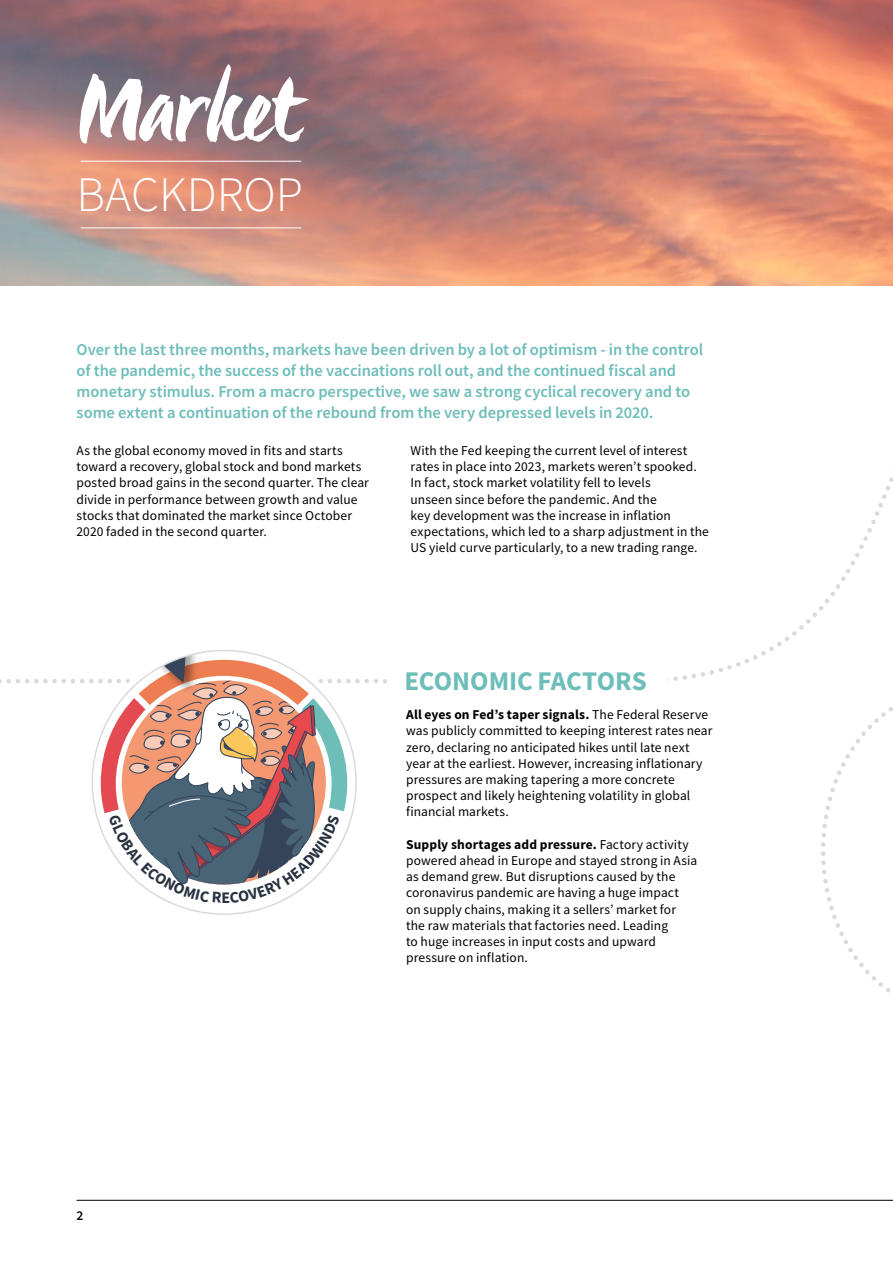
<style>
.page{position:relative;width:893px;height:1263px;background:#fff}
.page>*{position:absolute;margin:0;border:0;box-sizing:border-box;transform-origin:0 0}
.t1{font:99.9px "Origo";letter-spacing:-.02em;color:#fff}
.t2{font:300 49.5px "Source Sans Pro";color:#fff}
.L1_PAGE_TITLE{font:700 27px "Source Sans Pro";color:#6dbdb9}
._00_Highlight{font:600 16.5px/21px "Source Sans Pro";letter-spacing:-.005em;color:#6dbdb9}
._0B_Body__Bolded_1st{font:13.5px/16.2px "Source Sans Pro";letter-spacing:.005em;color:#000}
._0B_Body{font:13.5px/16.2px "Source Sans Pro";letter-spacing:.01em;color:#000}
.t3{font:600 13.5px "Source Sans Pro";color:#000}
.s1{font-weight:700}
</style>
<div class="page">
<img style="left:0;top:0;width:893px;height:286px">
<svg style="left:668px;top:477px;width:225px;height:204px"></svg>
<svg style="left:773px;top:679px;width:120px;height:314px"></svg>
<hr style="left:77px;top:1200px;width:816px;height:1px;background:#000">
<hr style="left:81px;top:161px;width:220px;height:1px;background:#fff">
<hr style="left:81px;top:227px;width:220px;height:1px;background:#fff">
<svg style="left:0;top:650px;width:387px;height:265px"></svg>
<p class="t1" style="left:80px;top:37px;width:224px">Market</p>
<p class="t2" style="left:77px;top:164px;width:228px">BACKDROP</p>
<p class="_00_Highlight" style="left:77px;top:339px;width:628px">Over the last three months, markets have been driven by a lot of optimism - in the control of the pandemic, the success of the vaccinations roll out, and the continued fiscal and monetary stimulus. From a macro perspective, we saw a strong cyclical recovery and to some extent a continuation of the rebound from the very depressed levels in 2020.</p>
<p class="_0B_Body" style="left:77px;top:442px;width:294px">As the global economy moved in fits and starts toward a recovery, global stock and bond markets posted broad gains in the second quarter. The clear divide in performance between growth and value stocks that dominated the market since October 2020 faded in the second quarter.</p>
<p class="_0B_Body" style="left:411px;top:442px;width:300px">With the Fed keeping the current level of interest rates in place into 2023, markets weren’t spooked.<br>In fact, stock market volatility fell to levels<br>unseen since before the pandemic. And the<br>key development was the increase in inflation expectations, which led to a sharp adjustment in the US yield curve particularly, to a new trading range.</p>
<p class="L1_PAGE_TITLE" style="left:404px;top:663px;width:244px">ECONOMIC FACTORS</p>
<p class="t3" style="left:77px;top:1206px;width:8px">2</p>
<p class="_0B_Body__Bolded_1st" style="left:406px;top:706px;width:308px"><span class="s1">All eyes on Fed’s taper signals.</span> The Federal Reserve was publicly committed to keeping interest rates near zero, declaring no anticipated hikes until late next year at the earliest. However, increasing inflationary pressures are making tapering a more concrete prospect and likely heightening volatility in global financial markets.</p>
<p class="_0B_Body__Bolded_1st" style="left:406px;top:836px;width:293px"><span class="s1">Supply shortages add pressure.</span> Factory activity powered ahead in Europe and stayed strong in Asia as demand grew. But disruptions caused by the coronavirus pandemic are having a huge impact<br>on supply chains, making it a sellers’ market for the raw materials that factories need. Leading<br>to huge increases in input costs and upward pressure on inflation.</p>
</div>
